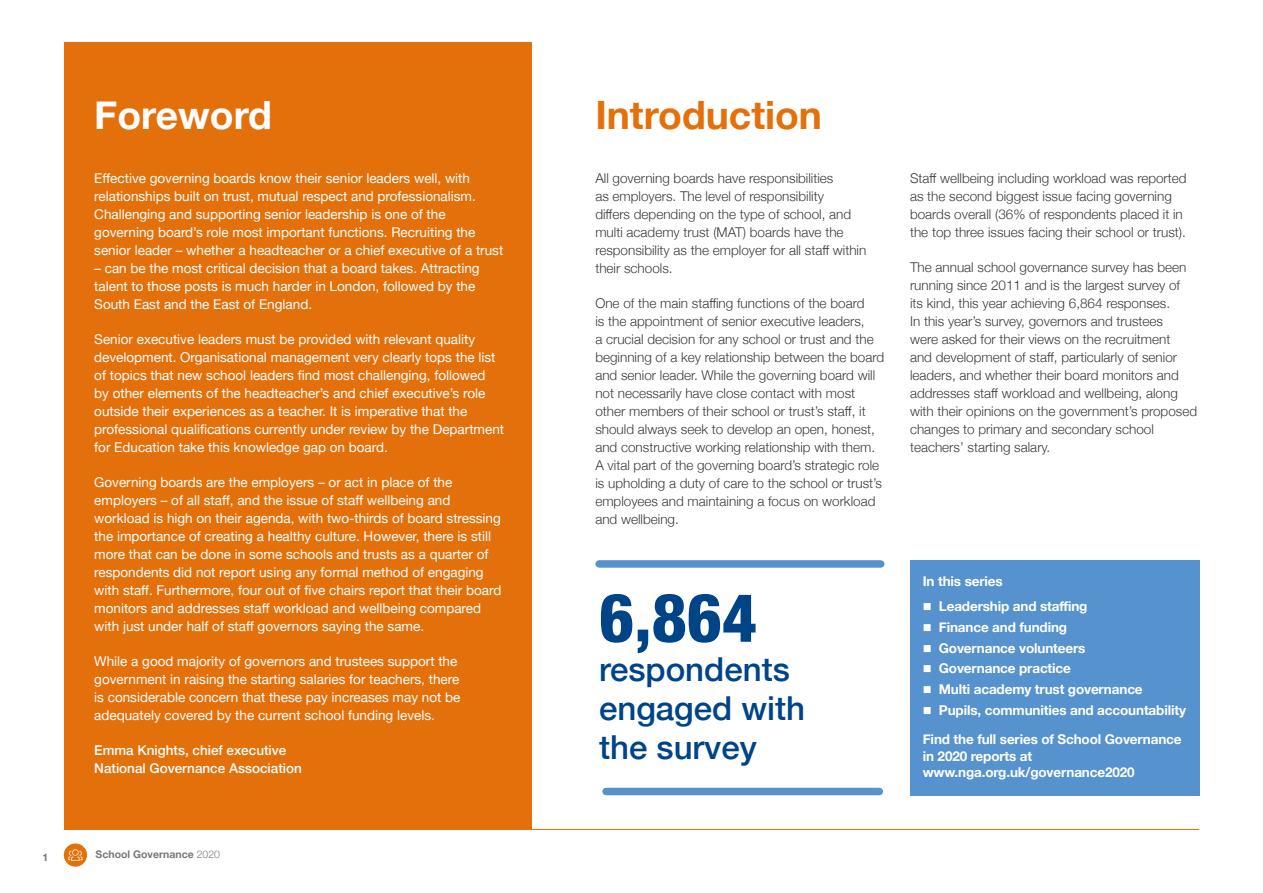
<style>
.page{position:relative;width:1263px;height:893px;background:#fff}
.page>*{position:absolute;margin:0;border:0;box-sizing:border-box;transform-origin:0 0}
.Call_out_Text_1{font:800 condensed 67.5px "Helvetica Neue";color:#048}
._1__Main_Page_Header{font:700 39px "Helvetica Neue";color:#e4700b}
._1__Main_Page_Header-2{font:700 39px "Helvetica Neue";color:#fff}
.Call_out_Text_1-2{font:500 33px/39px "Helvetica Neue";color:#048}
._4__Main_Text_White{font:13.5px/18px "Helvetica Neue";color:#fff}
._4__Main_Text{font:300 13.5px/18px "Helvetica Neue";color:#3c3c3b}
._3__Subs_Level_1{font:700 13.5px/16.5px "Helvetica Neue";letter-spacing:-.01em;color:#fff}
._4__Main_Text_White-2{font:500 13.5px/18px "Helvetica Neue";color:#fff}
.t1{font:700 10.5px "Helvetica Neue";color:#797878}
.s1{font-weight:300}
</style>
<div class="page">
<div style="left:64px;top:843px;width:23px;height:24px;background:#e4700b;border-radius:50%"></div>
<svg style="left:68px;top:849px;width:15px;height:12px"></svg>
<hr style="left:64px;top:829px;width:1135px;height:1px;background:#e4700b">
<div style="left:64px;top:43px;width:467px;height:786px;background:#e4700b"></div>
<div style="left:599px;top:560px;width:282px;height:8px;background:#5692ce"></div>
<div style="left:606px;top:788px;width:273px;height:7px;background:#5692ce"></div>
<div style="left:910px;top:560px;width:289px;height:235px;background:#5692ce"></div>
<p class="_1__Main_Page_Header-2" style="left:94px;top:85px;width:179px">Foreword</p>
<p class="_4__Main_Text_White" style="left:94px;top:170px;width:411px">Effective governing boards know their senior leaders well, with relationships built on trust, mutual respect and professionalism.<br>Challenging and supporting senior leadership is one of the governing board’s role most important functions. Recruiting the senior leader – whether a headteacher or a chief executive of a trust</p>
<p class="_4__Main_Text_White" style="left:94px;top:260px;width:387px">– can be the most critical decision that a board takes. Attracting talent to those posts is much harder in London, followed by the<br>South East and the East of England.</p>
<p class="_4__Main_Text_White" style="left:94px;top:331px;width:411px">Senior executive leaders must be provided with relevant quality development. Organisational management very clearly tops the list of topics that new school leaders find most challenging, followed<br>by other elements of the headteacher’s and chief executive’s role outside their experiences as a teacher. It is imperative that the professional qualifications currently under review by the Department for Education take this knowledge gap on board.</p>
<p class="_4__Main_Text_White" style="left:94px;top:474px;width:409px">Governing boards are the employers – or act in place of the employers – of all staff, and the issue of staff wellbeing and workload is high on their agenda, with two-thirds of board stressing the importance of creating a healthy culture. However, there is still more that can be done in some schools and trusts as a quarter of respondents did not report using any formal method of engaging with staff. Furthermore, four out of five chairs report that their board monitors and addresses staff workload and wellbeing compared with just under half of staff governors saying the same.</p>
<p class="_4__Main_Text_White" style="left:94px;top:653px;width:368px">While a good majority of governors and trustees support the government in raising the starting salaries for teachers, there is considerable concern that these pay increases may not be adequately covered by the current school funding levels.</p>
<p class="_4__Main_Text_White-2" style="left:94px;top:740px;width:209px">Emma Knights, chief executive<br>National Governance Association</p>
<p class="t1" style="left:43px;top:849px;width:7px">1</p>
<p class="t1" style="left:96px;top:846px;width:126px">School Governance <span class="s1">2020</span></p>
<p class="_1__Main_Page_Header" style="left:595px;top:85px;width:228px">Introduction</p>
<p class="_4__Main_Text" style="left:595px;top:168px;width:273px">All governing boards have responsibilities<br>as employers. The level of responsibility<br>differs depending on the type of school, and multi academy trust (MAT) boards have the responsibility as the employer for all staff within their schools.</p>
<p class="_4__Main_Text" style="left:595px;top:293px;width:290px">One of the main staffing functions of the board<br>is the appointment of senior executive leaders,<br>a crucial decision for any school or trust and the beginning of a key relationship between the board and senior leader. While the governing board will not necessarily have close contact with most other members of their school or trust’s staff, it should always seek to develop an open, honest, and constructive working relationship with them.<br>A vital part of the governing board’s strategic role is upholding a duty of care to the school or trust’s employees and maintaining a focus on workload and wellbeing.</p>
<p class="Call_out_Text_1" style="left:599px;top:576px;width:159px">6,864</p>
<p class="Call_out_Text_1-2" style="left:599px;top:647px;width:208px">respondents engaged with the survey</p>
<p class="_4__Main_Text" style="left:910px;top:168px;width:278px">Staff wellbeing including workload was reported as the second biggest issue facing governing boards overall (36% of respondents placed it in the top three issues facing their school or trust).</p>
<p class="_4__Main_Text" style="left:910px;top:257px;width:289px">The annual school governance survey has been running since 2011 and is the largest survey of<br>its kind, this year achieving 6,864 responses.<br>In this year’s survey, governors and trustees<br>were asked for their views on the recruitment<br>and development of staff, particularly of senior leaders, and whether their board monitors and addresses staff workload and wellbeing, along with their opinions on the government’s proposed changes to primary and secondary school teachers’ starting salary.</p>
<p class="_3__Subs_Level_1" style="left:923px;top:573px;width:81px">In this series</p>
<p class="_3__Subs_Level_1" style="left:923px;top:598px;width:166px">■ Leadership and staffing</p>
<p class="_3__Subs_Level_1" style="left:923px;top:619px;width:146px">■ Finance and funding</p>
<p class="_3__Subs_Level_1" style="left:923px;top:640px;width:164px">■ Governance volunteers</p>
<p class="_3__Subs_Level_1" style="left:923px;top:661px;width:150px">■ Governance practice</p>
<p class="_3__Subs_Level_1" style="left:923px;top:681px;width:221px">■ Multi academy trust governance</p>
<p class="_3__Subs_Level_1" style="left:923px;top:702px;width:265px">■ Pupils, communities and accountability</p>
<p class="_3__Subs_Level_1" style="left:923px;top:731px;width:260px">Find the full series of School Governance in 2020 reports at www.nga.org.uk/governance2020</p>
</div>
